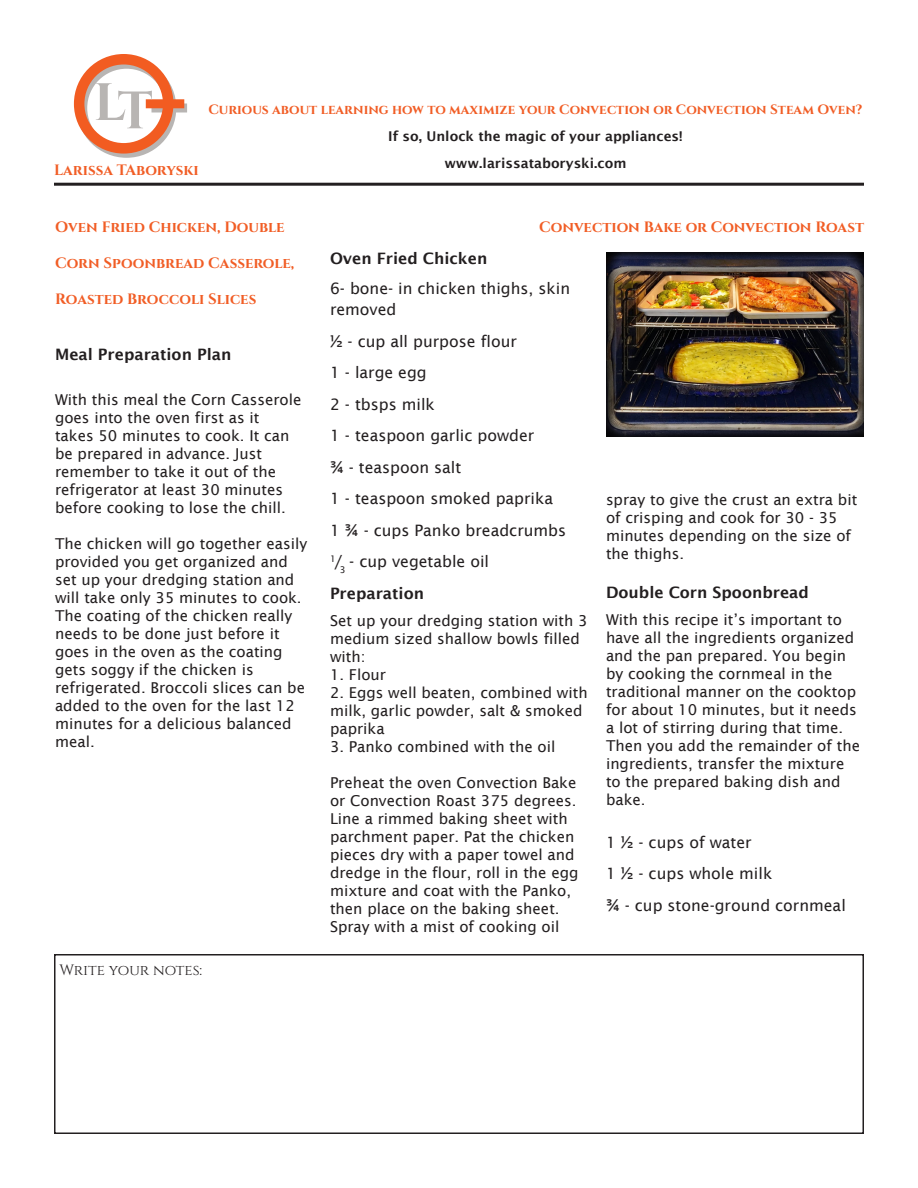
<style>
.page{position:relative;width:918px;height:1188px;background:#fff}
.page>*{position:absolute;margin:0;border:0;box-sizing:border-box;transform-origin:0 0}
.Ingredients_list{font:15.75px/21px "Lucida Sans";color:#231f20}
.Second_Title{font:600 15.75px "Lucida Sans";color:#231f20}
.Recipe_paragraph{font:15px/18px "Lucida Sans";color:#231f20}
.t1{font:700 15px "Cinzel";color:#f15d25}
.t2{font:15px "Cinzel";color:#231f20}
.t3{font:700 13.5px "Cinzel";color:#f15d25}
.t4{font:600 13.5px/27px "Lucida Sans";color:#231f20;text-align:center}
</style>
<div class="page">
<div style="left:77px;top:58px;width:99px;height:100px;border:10px solid #b8b5b3;border-radius:50%"></div>
<svg style="left:152px;top:103px;width:35px;height:9px"></svg>
<div style="left:74px;top:54px;width:100px;height:100px;border:10px solid #f25c21;border-radius:50%"></div>
<div style="left:146px;top:99px;width:38px;height:9px;background:#f25c21"></div>
<svg style="left:96px;top:83px;width:56px;height:45px"></svg>
<hr style="left:54px;top:183px;width:810px;height:3px;background:#231f20">
<div style="left:54px;top:954px;width:810px;height:180px;border:2px solid #231f20"></div>
<img style="left:606px;top:252px;width:258px;height:184px">
<p class="t1" style="left:54px;top:161px;width:146px">Larissa TAboryski</p>
<p class="t3" style="left:208px;top:101px;width:655px">Curious about learning how to maximize your Convection or Convection Steam Oven?</p>
<p class="t4" style="left:388px;top:122px;width:296px">If so, Unlock the magic of your appliances! www.larissataboryski.com</p>
<p class="t1" style="left:55px;top:218px;width:231px">Oven Fried Chicken, Double</p>
<p class="t1" style="left:539px;top:218px;width:326px">Convection Bake or Convection Roast</p>
<p class="t1" style="left:55px;top:254px;width:241px">Corn Spoonbread Casserole,</p>
<p class="t1" style="left:55px;top:290px;width:203px">Roasted Broccoli Slices</p>
<p class="Second_Title" style="left:330px;top:250px;width:159px">Oven Fried Chicken</p>
<p class="Ingredients_list" style="left:330px;top:278px;width:242px">6- bone- in chicken thighs, skin removed</p>
<p class="Ingredients_list" style="left:330px;top:331px;width:188px">½ - cup all purpose flour</p>
<p class="Ingredients_list" style="left:330px;top:362px;width:98px">1 - large egg</p>
<p class="Ingredients_list" style="left:330px;top:394px;width:106px">2 - tbsps milk</p>
<p class="Ingredients_list" style="left:330px;top:425px;width:206px">1 - teaspoon garlic powder</p>
<p class="Ingredients_list" style="left:330px;top:457px;width:133px">¾ - teaspoon salt</p>
<p class="Ingredients_list" style="left:330px;top:488px;width:225px">1 - teaspoon smoked paprika</p>
<p class="Ingredients_list" style="left:330px;top:520px;width:238px">1 ¾ - cups Panko breadcrumbs</p>
<p class="Ingredients_list" style="left:330px;top:551px;width:161px"><sup>1</sup>/<sub>3</sub> - cup vegetable oil</p>
<p class="Second_Title" style="left:330px;top:584px;width:96px">Preparation</p>
<p class="Recipe_paragraph" style="left:330px;top:612px;width:259px">Set up your dredging station with 3 medium sized shallow bowls filled with:</p>
<p class="Recipe_paragraph" style="left:330px;top:666px;width:57px">1. Flour</p>
<p class="Recipe_paragraph" style="left:330px;top:684px;width:259px">2. Eggs well beaten, combined with milk, garlic powder, salt &amp; smoked paprika</p>
<p class="Recipe_paragraph" style="left:330px;top:738px;width:227px">3. Panko combined with the oil</p>
<p class="Recipe_paragraph" style="left:330px;top:774px;width:248px">Preheat the oven Convection Bake or Convection Roast 375 degrees.</p>
<p class="Recipe_paragraph" style="left:330px;top:810px;width:250px">Line a rimmed baking sheet with parchment paper. Pat the chicken pieces dry with a paper towel and dredge in the flour, roll in the egg mixture and coat with the Panko, then place on the baking sheet.<br>Spray with a mist of cooking oil</p>
<p class="Second_Title" style="left:55px;top:346px;width:178px">Meal Preparation Plan</p>
<p class="Recipe_paragraph" style="left:55px;top:391px;width:248px">With this meal the Corn Casserole goes into the oven first as it takes 50 minutes to cook. It can be prepared in advance. Just remember to take it out of the refrigerator at least 30 minutes</p>
<p class="Recipe_paragraph" style="left:55px;top:499px;width:232px">before cooking to lose the chill.</p>
<p class="Recipe_paragraph" style="left:55px;top:535px;width:254px">The chicken will go together easily provided you get organized and set up your dredging station and will take only 35 minutes to cook.<br>The coating of the chicken really needs to be done just before it goes in the oven as the coating gets soggy if the chicken is refrigerated. Broccoli slices can be added to the oven for the last 12 minutes for a delicious balanced meal.</p>
<p class="Recipe_paragraph" style="left:606px;top:491px;width:253px">spray to give the crust an extra bit of crisping and cook for 30 - 35 minutes depending on the size of the thighs.</p>
<p class="Second_Title" style="left:606px;top:583px;width:204px">Double Corn Spoonbread</p>
<p class="Recipe_paragraph" style="left:606px;top:611px;width:256px">With this recipe it’s important to have all the ingredients organized and the pan prepared. You begin by cooking the cornmeal in the traditional manner on the cooktop for about 10 minutes, but it needs a lot of stirring during that time.<br>Then you add the remainder of the ingredients, transfer the mixture to the prepared baking dish and bake.</p>
<p class="Ingredients_list" style="left:606px;top:832px;width:147px">1 ½ - cups of water</p>
<p class="Ingredients_list" style="left:606px;top:863px;width:168px">1 ½ - cups whole milk</p>
<p class="Ingredients_list" style="left:606px;top:895px;width:241px">¾ - cup stone-ground cornmeal</p>
<p class="t2" style="left:60px;top:962px;width:144px">Write your notes:</p>
</div>
